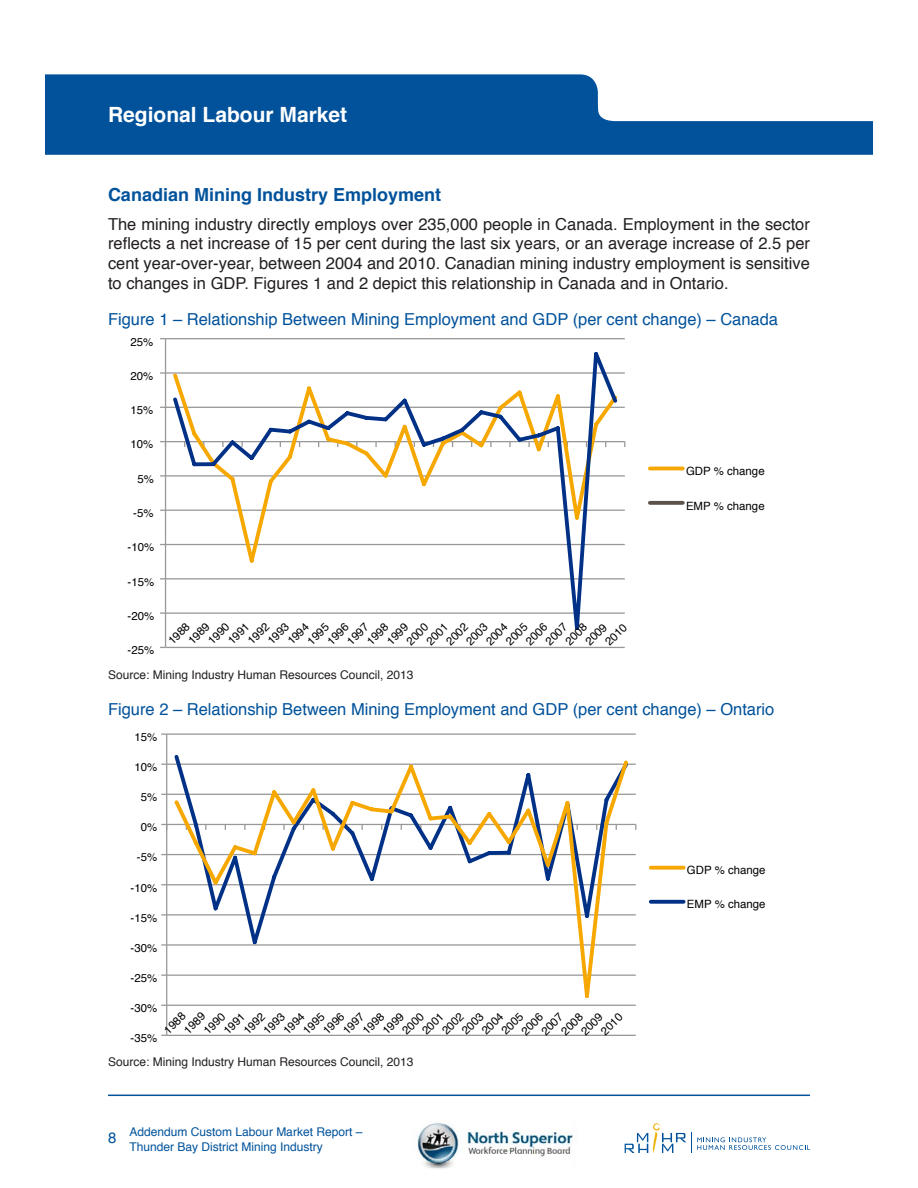
<style>
.page{position:relative;width:918px;height:1188px;background:#fff}
.page>*{position:absolute;margin:0;border:0;box-sizing:border-box;transform-origin:0 0}
.section_headings{font:700 21px "Helvetica";color:#fff}
.blue_subhead{font:700 18px "Helvetica";color:#01529b}
.body_copy{font:16.5px/19.8px "Helvetica";color:#231f20;text-align:justify}
.figure_heads{font:16.5px "Helvetica";color:#01529b}
.source2{font:12px "Helvetica";color:#231f20}
.t1{font:12px/14.4px "Helvetica";color:#01529b}
.t2{font:11.4px "Helvetica";color:#000}
.s1{font-size:15px}
</style>
<div class="page">
<hr style="left:108px;top:1095px;width:702px;height:1px;background:#01529b">
<svg style="left:624px;top:1123px;width:186px;height:31px"></svg>
<img style="left:417px;top:1123px;width:156px;height:44px">
<hr style="left:166px;top:647px;width:459px;height:1px;background:#989898">
<hr style="left:166px;top:612px;width:459px;height:2px;background:#989898">
<hr style="left:166px;top:578px;width:459px;height:1px;background:#989898">
<hr style="left:166px;top:544px;width:459px;height:1px;background:#989898">
<hr style="left:166px;top:510px;width:459px;height:1px;background:#989898">
<hr style="left:166px;top:475px;width:459px;height:2px;background:#989898">
<hr style="left:166px;top:407px;width:459px;height:1px;background:#989898">
<hr style="left:166px;top:372px;width:459px;height:2px;background:#989898">
<hr style="left:166px;top:338px;width:459px;height:1px;background:#989898">
<hr style="left:165px;top:339px;width:1px;height:308px;background:#989898">
<hr style="left:166px;top:441px;width:459px;height:1px;background:#989898">
<svg style="left:160px;top:441px;width:5px;height:6px"></svg>
<svg style="left:170px;top:352px;width:450px;height:278px"></svg>
<hr style="left:650px;top:467px;width:33px;height:3px;background:#f6a800">
<svg style="left:650px;top:501px;width:33px;height:4px"></svg>
<hr style="left:167px;top:1035px;width:469px;height:1px;background:#989898">
<hr style="left:167px;top:1005px;width:469px;height:1px;background:#989898">
<hr style="left:167px;top:975px;width:469px;height:1px;background:#989898">
<hr style="left:167px;top:944px;width:469px;height:2px;background:#989898">
<hr style="left:167px;top:914px;width:469px;height:2px;background:#989898">
<hr style="left:167px;top:884px;width:469px;height:1px;background:#989898">
<hr style="left:167px;top:854px;width:469px;height:1px;background:#989898">
<hr style="left:167px;top:794px;width:469px;height:1px;background:#989898">
<hr style="left:167px;top:764px;width:469px;height:1px;background:#989898">
<hr style="left:167px;top:733px;width:469px;height:2px;background:#989898">
<hr style="left:166px;top:734px;width:1px;height:301px;background:#989898">
<hr style="left:167px;top:824px;width:469px;height:1px;background:#989898">
<svg style="left:171px;top:758px;width:460px;height:240px"></svg>
<svg style="left:651px;top:900px;width:33px;height:4px"></svg>
<svg style="left:651px;top:866px;width:33px;height:4px"></svg>
<svg style="left:45px;top:74px;width:828px;height:81px;fill:#01529b"></svg>
<p class="section_headings" style="left:108px;top:98px;width:241px">Regional Labour Market</p>
<p class="blue_subhead" style="left:108px;top:180px;width:335px">Canadian Mining Industry Employment</p>
<p class="body_copy" style="left:108px;top:214px;width:704px">The mining industry directly employs over 235,000 people in Canada. Employment in the sector reflects a net increase of 15 per cent during the last six years, or an average increase of 2.5 per cent year-over-year, between 2004 and 2010. Canadian mining industry employment is sensitive to changes in GDP. Figures 1 and 2 depict this relationship in Canada and in Ontario.</p>
<p class="figure_heads" style="left:108px;top:307px;width:672px">Figure 1 – Relationship Between Mining Employment and GDP (per cent change) – Canada</p>
<p class="t2" style="left:130px;top:333px;width:24px">25%</p>
<p class="t2" style="left:130px;top:367px;width:24px">20%</p>
<p class="t2" style="left:130px;top:401px;width:24px">15%</p>
<p class="t2" style="left:130px;top:436px;width:24px">10%</p>
<p class="t2" style="left:138px;top:470px;width:18px">5%</p>
<p class="t2" style="left:133px;top:504px;width:22px">-5%</p>
<p class="t2" style="left:128px;top:539px;width:28px">-10%</p>
<p class="t2" style="left:128px;top:573px;width:28px">-15%</p>
<p class="t2" style="left:128px;top:607px;width:28px">-20%</p>
<p class="t2" style="left:128px;top:641px;width:28px">-25%</p>
<p class="t2" style="left:164px;top:636px;width:27px;rotate:-45deg">1988</p>
<p class="t2" style="left:203px;top:636px;width:27px;rotate:-45deg">1990</p>
<p class="t2" style="left:184px;top:636px;width:27px;rotate:-45deg">1989</p>
<p class="t2" style="left:223px;top:636px;width:27px;rotate:-45deg">1991</p>
<p class="t2" style="left:243px;top:636px;width:27px;rotate:-45deg">1992</p>
<p class="t2" style="left:283px;top:636px;width:27px;rotate:-45deg">1994</p>
<p class="t2" style="left:263px;top:636px;width:27px;rotate:-45deg">1993</p>
<p class="t2" style="left:323px;top:637px;width:27px;rotate:-45deg">1996</p>
<p class="t2" style="left:343px;top:637px;width:27px;rotate:-45deg">1997</p>
<p class="t2" style="left:362px;top:637px;width:27px;rotate:-45deg">1998</p>
<p class="t2" style="left:303px;top:636px;width:27px;rotate:-45deg">1995</p>
<p class="t2" style="left:402px;top:637px;width:27px;rotate:-45deg">2000</p>
<p class="t2" style="left:382px;top:637px;width:27px;rotate:-45deg">1999</p>
<p class="t2" style="left:422px;top:637px;width:27px;rotate:-45deg">2001</p>
<p class="t2" style="left:442px;top:637px;width:27px;rotate:-45deg">2002</p>
<p class="t2" style="left:482px;top:637px;width:27px;rotate:-45deg">2004</p>
<p class="t2" style="left:462px;top:637px;width:27px;rotate:-45deg">2003</p>
<p class="t2" style="left:521px;top:637px;width:27px;rotate:-45deg">2006</p>
<p class="t2" style="left:541px;top:637px;width:27px;rotate:-45deg">2007</p>
<p class="t2" style="left:561px;top:637px;width:27px;rotate:-45deg">2008</p>
<p class="t2" style="left:502px;top:637px;width:27px;rotate:-45deg">2005</p>
<p class="t2" style="left:601px;top:637px;width:27px;rotate:-45deg">2010</p>
<p class="t2" style="left:581px;top:637px;width:27px;rotate:-45deg">2009</p>
<p class="t2" style="left:686px;top:462px;width:80px">GDP % change</p>
<p class="t2" style="left:686px;top:497px;width:80px">EMP % change</p>
<p class="source2" style="left:108px;top:665px;width:307px">Source: Mining Industry Human Resources Council, 2013</p>
<p class="figure_heads" style="left:108px;top:696px;width:668px">Figure 2 – Relationship Between Mining Employment and GDP (per cent change) – Ontario</p>
<p class="t2" style="left:134px;top:728px;width:24px">15%</p>
<p class="t2" style="left:134px;top:758px;width:24px">10%</p>
<p class="t2" style="left:141px;top:788px;width:18px">5%</p>
<p class="t2" style="left:141px;top:819px;width:18px">0%</p>
<p class="t2" style="left:137px;top:849px;width:22px">-5%</p>
<p class="t2" style="left:131px;top:879px;width:28px">-10%</p>
<p class="t2" style="left:131px;top:909px;width:28px">-15%</p>
<p class="t2" style="left:131px;top:939px;width:28px">-30%</p>
<p class="t2" style="left:131px;top:969px;width:28px">-25%</p>
<p class="t2" style="left:131px;top:999px;width:28px">-30%</p>
<p class="t2" style="left:160px;top:1026px;width:27px;rotate:-45deg">1988</p>
<p class="t2" style="left:199px;top:1026px;width:27px;rotate:-45deg">1990</p>
<p class="t2" style="left:179px;top:1026px;width:27px;rotate:-45deg">1989</p>
<p class="t2" style="left:219px;top:1026px;width:27px;rotate:-45deg">1991</p>
<p class="t2" style="left:239px;top:1026px;width:27px;rotate:-45deg">1992</p>
<p class="t2" style="left:279px;top:1026px;width:27px;rotate:-45deg">1994</p>
<p class="t2" style="left:259px;top:1026px;width:27px;rotate:-45deg">1993</p>
<p class="t2" style="left:318px;top:1026px;width:27px;rotate:-45deg">1996</p>
<p class="t2" style="left:338px;top:1026px;width:27px;rotate:-45deg">1997</p>
<p class="t2" style="left:358px;top:1026px;width:27px;rotate:-45deg">1998</p>
<p class="t2" style="left:299px;top:1026px;width:27px;rotate:-45deg">1995</p>
<p class="t2" style="left:398px;top:1026px;width:27px;rotate:-45deg">2000</p>
<p class="t2" style="left:378px;top:1026px;width:27px;rotate:-45deg">1999</p>
<p class="t2" style="left:418px;top:1026px;width:27px;rotate:-45deg">2001</p>
<p class="t2" style="left:438px;top:1026px;width:27px;rotate:-45deg">2002</p>
<p class="t2" style="left:477px;top:1026px;width:27px;rotate:-45deg">2004</p>
<p class="t2" style="left:458px;top:1026px;width:27px;rotate:-45deg">2003</p>
<p class="t2" style="left:517px;top:1026px;width:27px;rotate:-45deg">2006</p>
<p class="t2" style="left:537px;top:1026px;width:27px;rotate:-45deg">2007</p>
<p class="t2" style="left:557px;top:1027px;width:27px;rotate:-45deg">2008</p>
<p class="t2" style="left:497px;top:1026px;width:27px;rotate:-45deg">2005</p>
<p class="t2" style="left:597px;top:1027px;width:27px;rotate:-45deg">2010</p>
<p class="t2" style="left:577px;top:1027px;width:27px;rotate:-45deg">2009</p>
<p class="t2" style="left:131px;top:1029px;width:28px">-35%</p>
<p class="source2" style="left:108px;top:1052px;width:307px">Source: Mining Industry Human Resources Council, 2013</p>
<p class="t1" style="left:130px;top:1125px;width:234px;text-indent:-22px"><span class="s1">8</span> Addendum Custom Labour Market Report –<br>Thunder Bay District Mining Industry</p>
<p class="t2" style="left:687px;top:862px;width:80px">GDP % change</p>
<p class="t2" style="left:687px;top:896px;width:80px">EMP % change</p>
</div>
